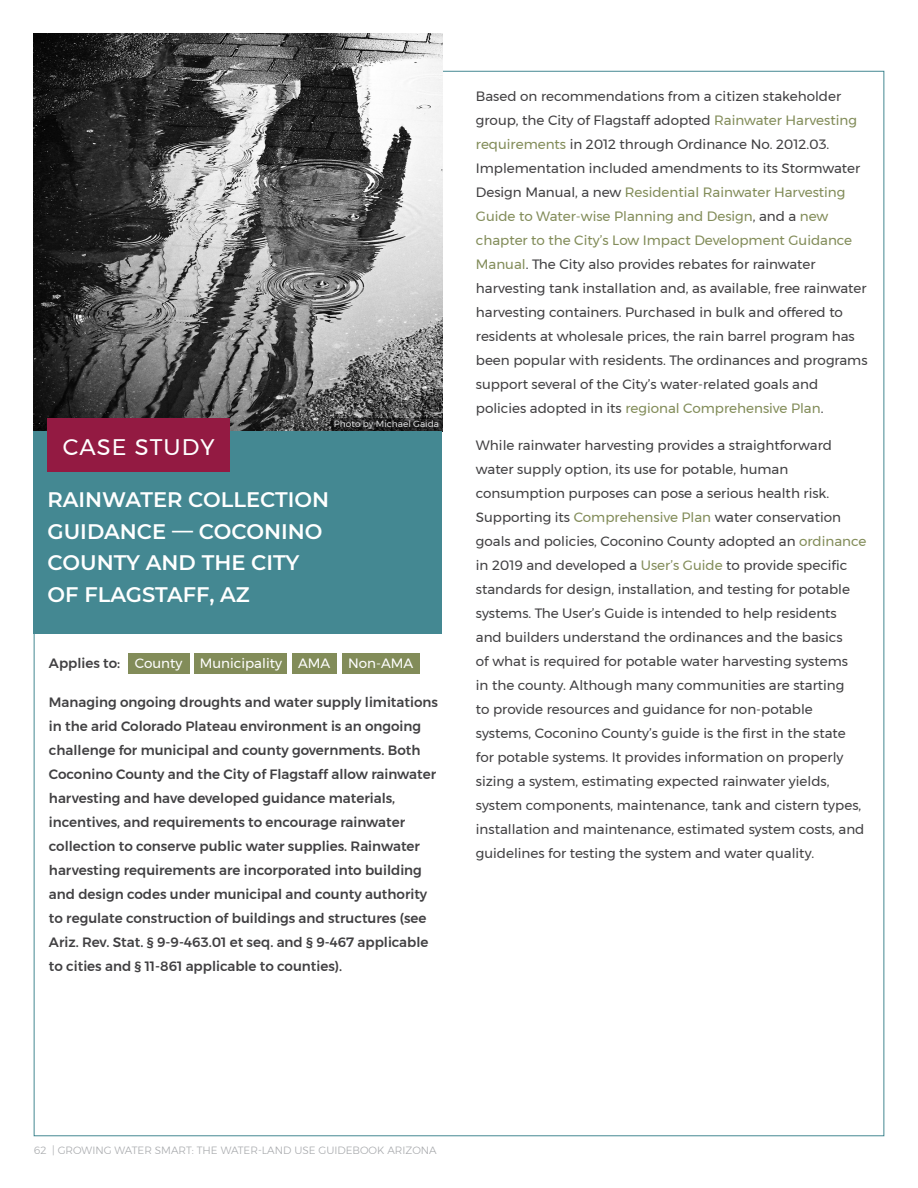
<style>
.page{position:relative;width:918px;height:1188px;background:#fff}
.page>*{position:absolute;margin:0;border:0;box-sizing:border-box;transform-origin:0 0}
.t1{font:22.5px "Montserrat";letter-spacing:.05em;color:#fff}
.t2{font:600 21px/31.5px "Montserrat";color:#fff}
.t3{font:13.5px/24px "Montserrat";color:#414042}
.t4{font:500 13.5px/24px "Montserrat";color:#414042}
.t5{font:13.5px "Montserrat";color:#fff}
.t6{font:300 10.5px "Montserrat";color:#a7a9ac}
.t7{font:9px "Montserrat";color:#dcddde}
.s1{font-weight:400;color:#fff}
.s2{color:#828c59}
</style>
<div class="page">
<div style="left:292px;top:653px;width:44px;height:21px;background:#828c59"></div>
<div style="left:342px;top:653px;width:78px;height:21px;background:#828c59"></div>
<div style="left:128px;top:653px;width:61px;height:21px;background:#828c59"></div>
<div style="left:195px;top:653px;width:92px;height:21px;background:#828c59"></div>
<img style="left:34px;top:34px;width:408px;height:397px">
<div style="left:34px;top:431px;width:408px;height:202px;background:#448892"></div>
<div style="left:48px;top:418px;width:182px;height:54px;background:#931a42"></div>
<svg style="left:331px;top:418px;width:111px;height:13px"></svg>
<h1 class="t1" style="left:63px;top:429px;width:153px">CASE STUDY</h1>
<p class="t7" style="left:334px;top:417px;width:107px">Photo by Michael Gaida</p>
<h2 class="t2" style="left:48px;top:483px;width:283px">RAINWATER COLLECTION<br>GUIDANCE — COCONINO<br>COUNTY AND THE CITY<br>OF FLAGSTAFF, AZ</h2>
<p class="t4" style="left:49px;top:651px;width:135px">Applies to: <span class="s1">County</span></p>
<p class="t5" style="left:200px;top:653px;width:132px">Municipality AMA</p>
<p class="t5" style="left:348px;top:653px;width:67px">Non-AMA</p>
<p class="t4" style="left:49px;top:690px;width:391px">Managing ongoing droughts and water supply limitations in the arid Colorado Plateau environment is an ongoing challenge for municipal and county governments. Both Coconino County and the City of Flagstaff allow rainwater harvesting and have developed guidance materials, incentives, and requirements to encourage rainwater collection to conserve public water supplies. Rainwater harvesting requirements are incorporated into building and design codes under municipal and county authority to regulate construction of buildings and structures (see Ariz. Rev. Stat. § 9-9-463.01 et seq. and § 9-467 applicable to cities and § 11-861 applicable to counties).</p>
<p class="t3" style="left:476px;top:84px;width:393px">Based on recommendations from a citizen stakeholder group, the City of Flagstaff adopted <span class="s2">Rainwater Harvesting requirements</span> in 2012 through Ordinance No. 2012.03.<br>Implementation included amendments to its Stormwater Design Manual, a new <span class="s2">Residential Rainwater Harvesting Guide to Water-wise Planning and Design</span>, and a <span class="s2">new chapter to the City’s Low Impact Development Guidance Manual</span>. The City also provides rebates for rainwater harvesting tank installation and, as available, free rainwater harvesting containers. Purchased in bulk and offered to residents at wholesale prices, the rain barrel program has been popular with residents. The ordinances and programs support several of the City’s water-related goals and policies adopted in its <span class="s2">regional Comprehensive Plan</span>.</p>
<p class="t3" style="left:476px;top:433px;width:392px">While rainwater harvesting provides a straightforward water supply option, its use for potable, human consumption purposes can pose a serious health risk.<br>Supporting its <span class="s2">Comprehensive Plan</span> water conservation goals and policies, Coconino County adopted an <span class="s2">ordinance </span>in 2019 and developed a <span class="s2">User’s Guide</span> to provide specific standards for design, installation, and testing for potable systems. The User’s Guide is intended to help residents<br>and builders understand the ordinances and the basics<br>of what is required for potable water harvesting systems<br>in the county. Although many communities are starting<br>to provide resources and guidance for non-potable systems, Coconino County’s guide is the first in the state for potable systems. It provides information on properly sizing a system, estimating expected rainwater yields, system components, maintenance, tank and cistern types, installation and maintenance, estimated system costs, and guidelines for testing the system and water quality.</p>
<p class="t6" style="left:34px;top:1142px;width:404px">62 | GROWING WATER SMART: THE WATER-LAND USE GUIDEBOOK ARIZONA</p>
</div>
